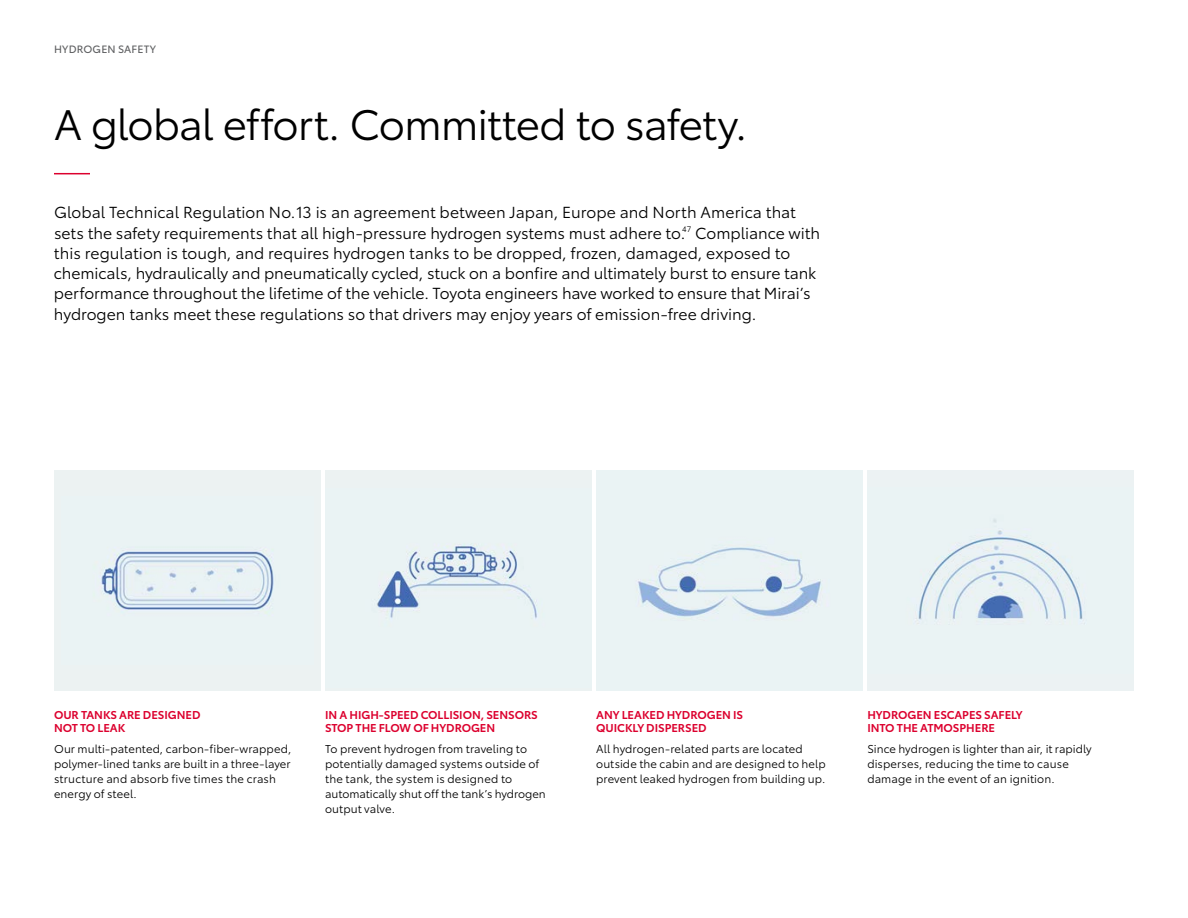
<style>
.page{position:relative;width:1188px;height:918px;background:#fff}
.page>*{position:absolute;margin:0;border:0;box-sizing:border-box;transform-origin:0 0}
.t1{font:42px "Toyota Type";letter-spacing:-.03em;color:#000}
.t2{font:15.75px/20.2px "Toyota Type";letter-spacing:-.005em;color:#000}
.t3{font:11.25px/15px "Toyota Type";letter-spacing:.005em;color:#000}
.t4{font:600 11.25px/12.8px "Toyota Type";letter-spacing:-.005em;color:#dc002e}
.t5{font:10.5px "Toyota Type";letter-spacing:.015em;color:#5f6062}
</style>
<div class="page">
<div style="left:325px;top:470px;width:267px;height:221px;background:#ecf2f2"></div>
<img style="left:377px;top:544px;width:161px;height:75px">
<div style="left:596px;top:470px;width:267px;height:221px;background:#eaf3f4"></div>
<div style="left:867px;top:470px;width:267px;height:221px;background:#ecf2f3"></div>
<img style="left:917px;top:519px;width:168px;height:105px">
<div style="left:54px;top:470px;width:267px;height:221px;background:#ecf2f2"></div>
<img style="left:100px;top:550px;width:174px;height:66px">
<hr style="left:54px;top:173px;width:36px;height:1px;background:#dc002e">
<p class="t5" style="left:54px;top:41px;width:104px">HYDROGEN SAFETY</p>
<h1 class="t1" style="left:54px;top:93px;width:695px">A global effort. Committed to safety.</h1>
<p class="t2" style="left:54px;top:201px;width:768px">Global Technical Regulation No. 13 is an agreement between Japan, Europe and North America that sets the safety requirements that all high-pressure hydrogen systems must adhere to.<sup>47</sup> Compliance with this regulation is tough, and requires hydrogen tanks to be dropped, frozen, damaged, exposed to chemicals, hydraulically and pneumatically cycled, stuck on a bonfire and ultimately burst to ensure tank performance throughout the lifetime of the vehicle. Toyota engineers have worked to ensure that Mirai’s hydrogen tanks meet these regulations so that drivers may enjoy years of emission-free driving.</p>
<p class="t4" style="left:54px;top:708px;width:148px">OUR TANKS ARE DESIGNED<br>NOT TO LEAK</p>
<p class="t3" style="left:54px;top:741px;width:239px">Our multi-patented, carbon-fiber-wrapped, polymer-lined tanks are built in a three-layer structure and absorb five times the crash energy of steel.</p>
<p class="t4" style="left:325px;top:708px;width:214px">IN A HIGH-SPEED COLLISION, SENSORS<br>STOP THE FLOW OF HYDROGEN</p>
<p class="t3" style="left:325px;top:741px;width:222px">To prevent hydrogen from traveling to potentially damaged systems outside of the tank, the system is designed to automatically shut off the tank’s hydrogen output valve.</p>
<p class="t4" style="left:596px;top:708px;width:148px">ANY LEAKED HYDROGEN IS<br>QUICKLY DISPERSED</p>
<p class="t3" style="left:596px;top:741px;width:231px">All hydrogen-related parts are located outside the cabin and are designed to help prevent leaked hydrogen from building up.</p>
<p class="t4" style="left:867px;top:708px;width:157px">HYDROGEN ESCAPES SAFELY<br>INTO THE ATMOSPHERE</p>
<p class="t3" style="left:867px;top:741px;width:226px">Since hydrogen is lighter than air, it rapidly disperses, reducing the time to cause damage in the event of an ignition.</p>
</div>
